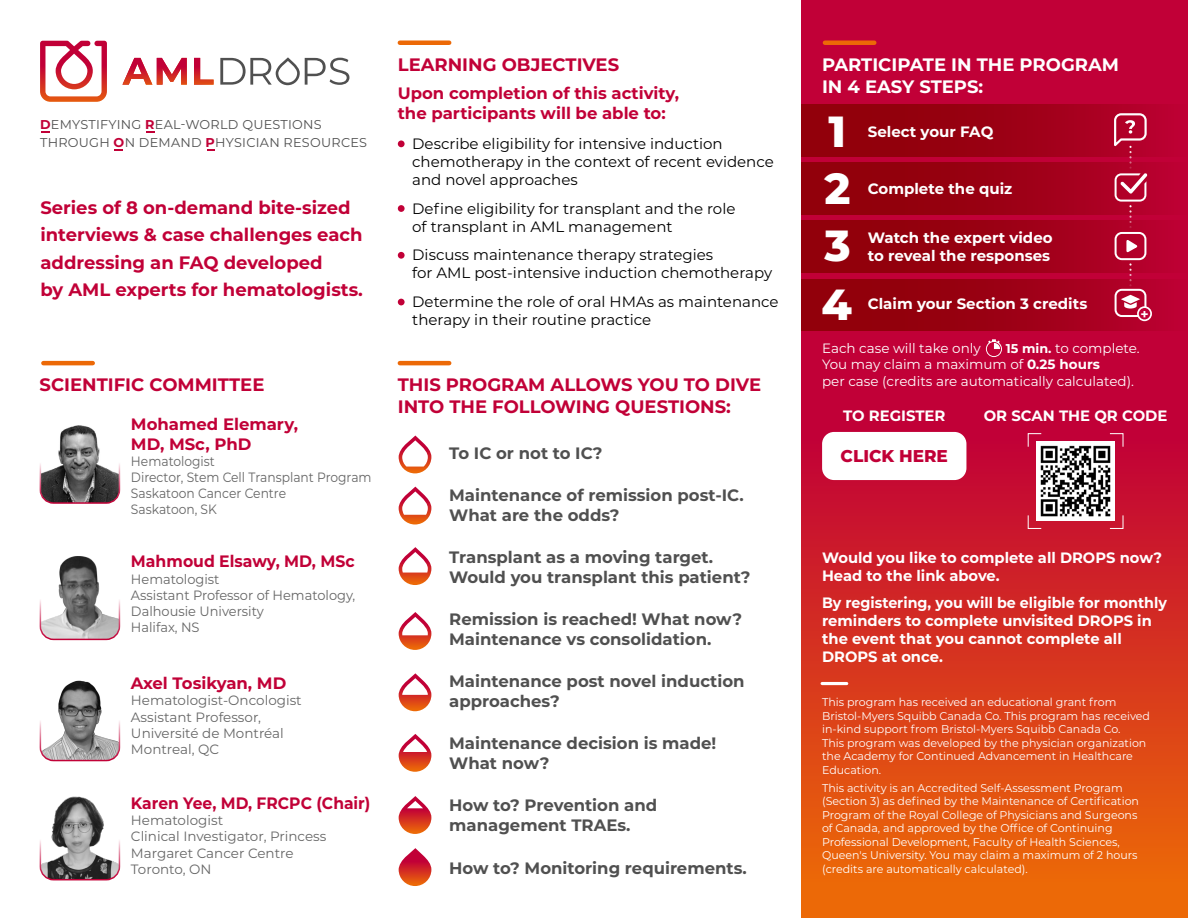
<style>
.page{position:relative;width:1188px;height:918px;background:#fff}
.page>*{position:absolute;margin:0;border:0;box-sizing:border-box;transform-origin:0 0}
.t1{font:800 43.5px "Montserrat";color:#fff}
.t2{font:700 18px/27.6px "Montserrat";color:#c10037}
.t3{font:700 18px/21.6px "Montserrat";color:#fff}
.t4{font:800 17.1px "Montserrat";color:#c10037}
.t5{font:700 16.5px/19.8px "Montserrat";color:#505050}
.t6{font:700 16.5px/19.8px "Montserrat";color:#c10037}
.t7{font:700 16.5px "Montserrat";color:#c10037;scale:.94 1}
.t8{font:700 16.5px "Montserrat";color:#c10037;scale:.95 1}
.t9{font:15px/18px "Montserrat";color:#000}
.t10{font:700 15px/18px "Montserrat";color:#fff}
.t11{font:700 15px/18px "Montserrat";color:#fff;scale:.95 1}
.t12{font:700 13.65px "Montserrat";color:#fff}
.t13{font:13.5px/16.2px "Montserrat";color:#666}
.t14{font:13.5px/16.2px "Montserrat";color:#fff}
.t15{font:13.5px/16.2px "Montserrat";color:#666;scale:.91 1}
.t16{font:13.5px/16.2px "Montserrat";color:#666;scale:.96 1}
.t17{font:12.75px/18.1px "Montserrat";letter-spacing:.02em;color:#505050}
.t18{font:11.25px/13.5px "Montserrat";color:#fff}
.s1{font-weight:700;color:#c10037}
.s2{font-weight:700;font-size:12.75px}
.s3{font-weight:700}
</style>
<div class="page">
<svg style="left:41px;top:131px;width:9px;height:2px"></svg>
<svg style="left:115px;top:149px;width:8px;height:2px"></svg>
<svg style="left:207px;top:149px;width:7px;height:2px"></svg>
<svg style="left:146px;top:131px;width:9px;height:2px"></svg>
<svg style="left:802px;top:0;width:386px;height:918px;background:#d12724"></svg>
<svg style="left:122px;top:58px;width:65px;height:27px"></svg>
<svg style="left:194px;top:58px;width:20px;height:27px"></svg>
<svg style="left:220px;top:57px;width:129px;height:29px"></svg>
<svg style="left:40px;top:41px;width:67px;height:61px"></svg>
<div style="left:400px;top:40px;width:49px;height:5px;background:#ec6907"></div>
<div style="left:825px;top:40px;width:49px;height:5px;background:#ec6907"></div>
<svg style="left:399px;top:436px;width:32px;height:37px"></svg>
<svg style="left:399px;top:487px;width:32px;height:38px"></svg>
<svg style="left:399px;top:547px;width:32px;height:38px"></svg>
<svg style="left:399px;top:612px;width:32px;height:38px"></svg>
<svg style="left:399px;top:673px;width:32px;height:38px"></svg>
<svg style="left:399px;top:734px;width:32px;height:38px"></svg>
<svg style="left:399px;top:796px;width:32px;height:38px"></svg>
<svg style="left:399px;top:848px;width:32px;height:38px"></svg>
<img style="left:40px;top:425px;width:77px;height:76px">
<div style="left:40px;top:418px;width:80px;height:86px;border:2px solid #fff;border-radius:13px"></div>
<img style="left:40px;top:557px;width:79px;height:82px">
<div style="left:40px;top:554px;width:80px;height:86px;border:2px solid #fff;border-radius:13px"></div>
<img style="left:40px;top:680px;width:79px;height:81px">
<div style="left:40px;top:675px;width:80px;height:86px;border:2px solid #fff;border-radius:13px"></div>
<img style="left:40px;top:798px;width:79px;height:82px">
<div style="left:40px;top:795px;width:80px;height:85px;border:2px solid #fff;border-radius:13px"></div>
<hr style="left:43px;top:361px;width:50px;height:4px;background:#ec6907">
<hr style="left:400px;top:361px;width:49px;height:4px;background:#ec6907">
<hr style="left:822px;top:682px;width:25px;height:3px;background:#fff">
<div style="left:398px;top:140px;width:7px;height:7px;background:#c10037;border-radius:50%"></div>
<div style="left:398px;top:205px;width:7px;height:7px;background:#c10037;border-radius:50%"></div>
<div style="left:398px;top:252px;width:7px;height:7px;background:#c10037;border-radius:50%"></div>
<div style="left:398px;top:299px;width:7px;height:6px;background:#c10037;border-radius:50%"></div>
<svg style="left:986px;top:339px;width:16px;height:18px"></svg>
<div style="left:802px;top:104px;width:385px;height:52px;background:linear-gradient(to right,#890003,#b6002d)"></div>
<div style="left:802px;top:163px;width:385px;height:51px;background:linear-gradient(to right,#890003,#b5002c)"></div>
<div style="left:802px;top:221px;width:385px;height:51px;background:linear-gradient(to right,#880002,#b7022f)"></div>
<div style="left:802px;top:279px;width:385px;height:52px;background:linear-gradient(to right,#880002,#b6012e)"></div>
<div style="left:1115px;top:232px;width:31px;height:28px;border:2px solid #fff;border-radius:6px"></div>
<svg style="left:1124px;top:238px;width:17px;height:17px"></svg>
<svg style="left:1129px;top:264px;width:3px;height:23px"></svg>
<svg style="left:1113px;top:112px;width:35px;height:116px;background:#be274b"></svg>
<div style="left:1115px;top:289px;width:31px;height:28px;border:2px solid #fff;border-radius:6px"></div>
<div style="left:1138px;top:307px;width:13px;height:13px;background:#c10037;border-radius:50%"></div>
<div style="left:1137px;top:306px;width:15px;height:15px;border:2px solid #fff;border-radius:50%"></div>
<svg style="left:1121px;top:295px;width:19px;height:14px"></svg>
<div style="left:822px;top:432px;width:144px;height:48px;background:#fff;border-radius:12px"></div>
<svg style="left:1109px;top:433px;width:15px;height:14px"></svg>
<svg style="left:1109px;top:515px;width:15px;height:14px"></svg>
<svg style="left:1027px;top:515px;width:15px;height:14px"></svg>
<svg style="left:1027px;top:433px;width:15px;height:14px"></svg>
<img style="left:1036px;top:442px;width:79px;height:78px">
<p class="t17" style="left:40px;top:115px;width:329px"><span class="s1">D</span>EMYSTIFYING <span class="s1">R</span>EAL-WORLD QUESTIONS<br>THROUGH <span class="s1">O</span>N DEMAND <span class="s1">P</span>HYSICIAN RESOURCES</p>
<h2 class="t2" style="left:40px;top:192px;width:324px">Series of 8 on-demand bite-sized interviews &amp; case challenges each addressing an FAQ developed<br>by AML experts for hematologists.</h2>
<h2 class="t2" style="left:40px;top:370px;width:226px">SCIENTIFIC COMMITTEE</h2>
<h3 class="t6" style="left:131px;top:413px;width:169px">Mohamed Elemary,<br>MD, MSc, PhD</h3>
<p class="t15" style="left:131px;top:452px;width:266px">Hematologist<br>Director, Stem Cell Transplant Program<br>Saskatoon Cancer Centre<br>Saskatoon, SK</p>
<h3 class="t8" style="left:131px;top:550px;width:237px">Mahmoud Elsawy, MD, MSc</h3>
<p class="t16" style="left:131px;top:570px;width:235px">Hematologist<br>Assistant Professor of Hematology,<br>Dalhousie University<br>Halifax, NS</p>
<h3 class="t6" style="left:131px;top:673px;width:157px">Axel Tosikyan, MD</h3>
<p class="t13" style="left:131px;top:692px;width:172px">Hematologist-Oncologist<br>Assistant Professor,<br>Université de Montréal<br>Montreal, QC</p>
<h3 class="t7" style="left:131px;top:791px;width:256px">Karen Yee, MD, FRCPC (Chair)</h3>
<p class="t13" style="left:131px;top:812px;width:197px">Hematologist<br>Clinical Investigator, Princess<br>Margaret Cancer Centre<br>Toronto, ON</p>
<h2 class="t2" style="left:398px;top:50px;width:223px">LEARNING OBJECTIVES</h2>
<h3 class="t6" style="left:398px;top:83px;width:283px">Upon completion of this activity, the participants will be able to:</h3>
<h3 class="t9" style="left:412px;top:134px;width:363px">Describe eligibility for intensive induction chemotherapy in the context of recent evidence and novel approaches</h3>
<h3 class="t9" style="left:412px;top:199px;width:325px">Define eligibility for transplant and the role of transplant in AML management</h3>
<h3 class="t9" style="left:412px;top:245px;width:361px">Discuss maintenance therapy strategies<br>for AML post-intensive induction chemotherapy</h3>
<h3 class="t9" style="left:412px;top:292px;width:368px">Determine the role of oral HMAs as maintenance therapy in their routine practice</h3>
<h2 class="t2" style="left:398px;top:373px;width:365px;line-height:21.6px">THIS PROGRAM ALLOWS YOU TO DIVE<br>INTO THE FOLLOWING QUESTIONS:</h2>
<h3 class="t5" style="left:449px;top:442px;width:155px">To IC or not to IC?</h3>
<h3 class="t5" style="left:449px;top:484px;width:296px">Maintenance of remission post-IC.<br>What are the odds?</h3>
<h3 class="t5" style="left:449px;top:546px;width:303px">Transplant as a moving target.<br>Would you transplant this patient?</h3>
<h3 class="t5" style="left:449px;top:609px;width:294px">Remission is reached! What now?<br>Maintenance vs consolidation.</h3>
<h3 class="t5" style="left:449px;top:671px;width:297px">Maintenance post novel induction approaches?</h3>
<h3 class="t5" style="left:449px;top:733px;width:269px">Maintenance decision is made!<br>What now?</h3>
<h3 class="t5" style="left:449px;top:795px;width:210px">How to? Prevention and management TRAEs.</h3>
<h3 class="t5" style="left:449px;top:857px;width:299px">How to? Monitoring requirements.</h3>
<h2 class="t3" style="left:822px;top:53px;width:299px">PARTICIPATE IN THE PROGRAM<br>IN 4 EASY STEPS:</h2>
<h1 class="t1" style="left:829px;top:99px;width:19px">1</h1>
<h3 class="t10" style="left:868px;top:122px;width:127px">Select your FAQ</h3>
<h1 class="t1" style="left:825px;top:157px;width:28px">2</h1>
<h3 class="t10" style="left:868px;top:179px;width:146px">Complete the quiz</h3>
<h1 class="t1" style="left:824px;top:213px;width:28px">3</h1>
<h3 class="t10" style="left:868px;top:228px;width:186px">Watch the expert video to reveal the responses</h3>
<h1 class="t1" style="left:821px;top:273px;width:32px">4</h1>
<h3 class="t10" style="left:868px;top:294px;width:221px">Claim your Section 3 credits</h3>
<p class="t12" style="left:1141px;top:304px;width:10px">+</p>
<p class="t14" style="left:822px;top:340px;width:319px;text-indent:184px"><span class="s2">15 min.</span> to complete.<br>You may claim a maximum of <span class="s3">0.25 hours<br></span>per case (credits are automatically calculated).</p>
<p class="t14" style="left:822px;top:340px;width:160px">Each case will take only</p>
<h3 class="t10" style="left:843px;top:406px;width:104px">TO REGISTER</h3>
<h3 class="t4" style="left:841px;top:444px;width:109px">CLICK HERE</h3>
<h3 class="t10" style="left:984px;top:406px;width:185px">OR SCAN THE QR CODE</h3>
<h3 class="t10" style="left:822px;top:547px;width:342px">Would you like to complete all DROPS now?<br>Head to the link above.</h3>
<h3 class="t11" style="left:822px;top:592px;width:364px">By registering, you will be eligible for monthly reminders to complete unvisited DROPS in the event that you cannot complete all DROPS at once.</h3>
<p class="t18" style="left:822px;top:695px;width:329px">This program has received an educational grant from Bristol-Myers Squibb Canada Co. This program has received in-kind support from Bristol-Myers Squibb Canada Co.<br>This program was developed by the physician organization the Academy for Continued Advancement in Healthcare Education.</p>
<p class="t18" style="left:822px;top:781px;width:318px">This activity is an Accredited Self-Assessment Program (Section 3) as defined by the Maintenance of Certification Program of the Royal College of Physicians and Surgeons of Canada, and approved by the Office of Continuing Professional Development, Faculty of Health Sciences, Queen's University. You may claim a maximum of 2 hours (credits are automatically calculated).</p>
</div>
